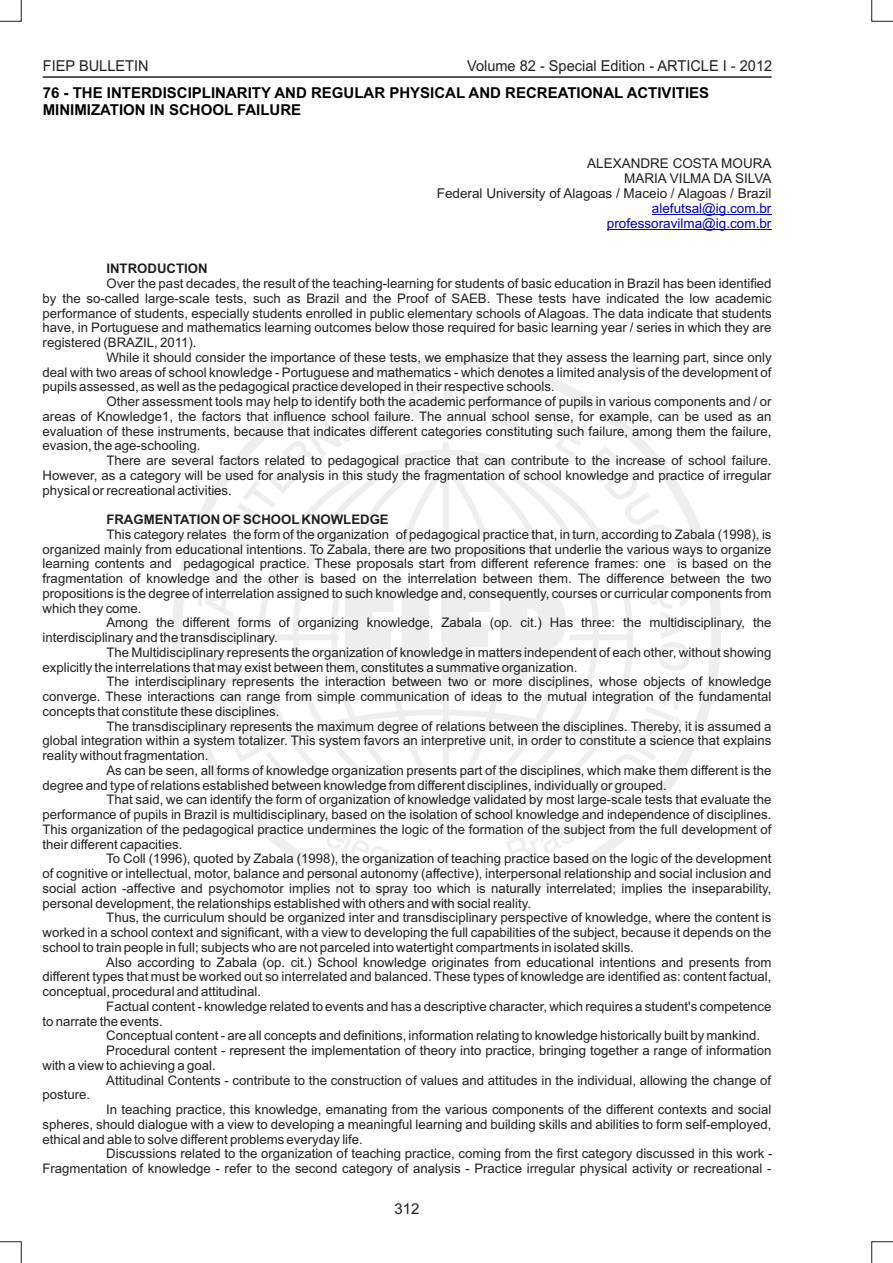
<style>
.page{position:relative;width:893px;height:1263px;background:#fff}
.page>*{position:absolute;margin:0;border:0;box-sizing:border-box;transform-origin:0 0}
.t1{font:700 15px/16.8px "Arial";color:#000}
.t2{font:15px "Arial";color:#231f20}
.t3{font:13.5px/15.1px "Arial";color:#231f20;text-align:right}
.t4{font:13.5px/15.1px "Arial";color:#0000c4;text-align:right}
.t5{font:13.2px "Arial";color:#231f20}
.t6{font:700 13.2px "Arial";color:#231f20}
</style>
<div class="page">
<svg style="left:871px;top:0;width:22px;height:22px"></svg>
<svg style="left:0;top:0;width:22px;height:22px"></svg>
<svg style="left:0;top:1241px;width:22px;height:22px"></svg>
<svg style="left:871px;top:1241px;width:22px;height:22px"></svg>
<hr style="left:43px;top:76px;width:729px;height:2px;background:#231f20">
<hr style="left:652px;top:214px;width:119px;height:1px;background:#0000c4">
<hr style="left:607px;top:229px;width:164px;height:1px;background:#0000c4">
<p class="t2" style="left:43px;top:60px;width:107px">FIEP BULLETIN</p>
<p class="t2" style="left:467px;top:60px;width:307px">Volume 82 - Special Edition - ARTICLE I - 2012</p>
<p class="t1" style="left:43px;top:86px;width:668px">76 - THE INTERDISCIPLINARITY AND REGULAR PHYSICAL AND RECREATIONAL ACTIVITIES<br>MINIMIZATION IN SCHOOL FAILURE</p>
<p class="t3" style="left:437px;top:157px;width:336px">ALEXANDRE COSTA MOURA<br>MARIA VILMA DA SILVA<br>Federal University of Alagoas / Maceio / Alagoas / Brazil</p>
<p class="t4" style="left:607px;top:202px;width:166px">alefutsal@ig.com.br professoravilma@ig.com.br</p>
<p class="t6" style="left:106px;top:264px;width:103px">INTRODUCTION</p>
<p class="t5" style="left:106px;top:279px;width:667px">Over the past decades, the result of the teaching-learning for students of basic education in Brazil has been identified</p>
<p class="t5" style="left:43px;top:293px;width:730px">by the so-called large-scale tests, such as Brazil and the Proof of SAEB. These tests have indicated the low academic</p>
<p class="t5" style="left:43px;top:308px;width:730px">performance of students, especially students enrolled in public elementary schools of Alagoas. The data indicate that students</p>
<p class="t5" style="left:43px;top:323px;width:730px">have, in Portuguese and mathematics learning outcomes below those required for basic learning year / series in which they are</p>
<p class="t5" style="left:43px;top:338px;width:155px">registered (BRAZIL, 2011).</p>
<p class="t5" style="left:106px;top:352px;width:667px">While it should consider the importance of these tests, we emphasize that they assess the learning part, since only</p>
<p class="t5" style="left:43px;top:367px;width:730px">deal with two areas of school knowledge - Portuguese and mathematics - which denotes a limited analysis of the development of</p>
<p class="t5" style="left:43px;top:382px;width:514px">pupils assessed, as well as the pedagogical practice developed in their respective schools.</p>
<p class="t5" style="left:106px;top:397px;width:667px">Other assessment tools may help to identify both the academic performance of pupils in various components and / or</p>
<p class="t5" style="left:43px;top:411px;width:730px">areas of Knowledge1, the factors that influence school failure. The annual school sense, for example, can be used as an</p>
<p class="t5" style="left:43px;top:426px;width:730px">evaluation of these instruments, because that indicates different categories constituting such failure, among them the failure,</p>
<p class="t5" style="left:43px;top:441px;width:159px">evasion, the age-schooling.</p>
<p class="t5" style="left:106px;top:455px;width:667px">There are several factors related to pedagogical practice that can contribute to the increase of school failure.</p>
<p class="t5" style="left:43px;top:470px;width:730px">However, as a category will be used for analysis in this study the fragmentation of school knowledge and practice of irregular</p>
<p class="t5" style="left:43px;top:485px;width:191px">physical or recreational activities.</p>
<p class="t6" style="left:106px;top:514px;width:284px">FRAGMENTATION OF SCHOOL KNOWLEDGE</p>
<p class="t5" style="left:106px;top:529px;width:667px">This category relates the form of the organization of pedagogical practice that, in turn, according to Zabala (1998), is</p>
<p class="t5" style="left:43px;top:544px;width:730px">organized mainly from educational intentions. To Zabala, there are two propositions that underlie the various ways to organize</p>
<p class="t5" style="left:43px;top:559px;width:730px">learning contents and pedagogical practice. These proposals start from different reference frames: one is based on the</p>
<p class="t5" style="left:43px;top:573px;width:730px">fragmentation of knowledge and the other is based on the interrelation between them. The difference between the two</p>
<p class="t5" style="left:43px;top:588px;width:730px">propositions is the degree of interrelation assigned to such knowledge and, consequently, courses or curricular components from</p>
<p class="t5" style="left:43px;top:603px;width:101px">which they come.</p>
<p class="t5" style="left:106px;top:618px;width:667px">Among the different forms of organizing knowledge, Zabala (op. cit.) Has three: the multidisciplinary, the</p>
<p class="t5" style="left:43px;top:632px;width:237px">interdisciplinary and the transdisciplinary.</p>
<p class="t5" style="left:106px;top:647px;width:667px">The Multidisciplinary represents the organization of knowledge in matters independent of each other, without showing</p>
<p class="t5" style="left:43px;top:662px;width:536px">explicitly the interrelations that may exist between them, constitutes a summative organization.</p>
<p class="t5" style="left:106px;top:677px;width:667px">The interdisciplinary represents the interaction between two or more disciplines, whose objects of knowledge</p>
<p class="t5" style="left:43px;top:691px;width:730px">converge. These interactions can range from simple communication of ideas to the mutual integration of the fundamental</p>
<p class="t5" style="left:43px;top:706px;width:238px">concepts that constitute these disciplines.</p>
<p class="t5" style="left:106px;top:721px;width:667px">The transdisciplinary represents the maximum degree of relations between the disciplines. Thereby, it is assumed a</p>
<p class="t5" style="left:43px;top:736px;width:730px">global integration within a system totalizer. This system favors an interpretive unit, in order to constitute a science that explains</p>
<p class="t5" style="left:43px;top:750px;width:167px">reality without fragmentation.</p>
<p class="t5" style="left:106px;top:765px;width:667px">As can be seen, all forms of knowledge organization presents part of the disciplines, which make them different is the</p>
<p class="t5" style="left:43px;top:780px;width:626px">degree and type of relations established between knowledge from different disciplines, individually or grouped.</p>
<p class="t5" style="left:106px;top:795px;width:667px">That said, we can identify the form of organization of knowledge validated by most large-scale tests that evaluate the</p>
<p class="t5" style="left:43px;top:809px;width:730px">performance of pupils in Brazil is multidisciplinary, based on the isolation of school knowledge and independence of disciplines.</p>
<p class="t5" style="left:43px;top:824px;width:730px">This organization of the pedagogical practice undermines the logic of the formation of the subject from the full development of</p>
<p class="t5" style="left:43px;top:839px;width:141px">their different capacities.</p>
<p class="t5" style="left:106px;top:854px;width:667px">To Coll (1996), quoted by Zabala (1998), the organization of teaching practice based on the logic of the development</p>
<p class="t5" style="left:43px;top:868px;width:730px">of cognitive or intellectual, motor, balance and personal autonomy (affective), interpersonal relationship and social inclusion and</p>
<p class="t5" style="left:43px;top:883px;width:730px">social action -affective and psychomotor implies not to spray too which is naturally interrelated; implies the inseparability,</p>
<p class="t5" style="left:43px;top:898px;width:490px">personal development, the relationships established with others and with social reality.</p>
<p class="t5" style="left:106px;top:913px;width:667px">Thus, the curriculum should be organized inter and transdisciplinary perspective of knowledge, where the content is</p>
<p class="t5" style="left:43px;top:927px;width:730px">worked in a school context and significant, with a view to developing the full capabilities of the subject, because it depends on the</p>
<p class="t5" style="left:43px;top:942px;width:593px">school to train people in full; subjects who are not parceled into watertight compartments in isolated skills.</p>
<p class="t5" style="left:106px;top:957px;width:667px">Also according to Zabala (op. cit.) School knowledge originates from educational intentions and presents from</p>
<p class="t5" style="left:43px;top:972px;width:730px">different types that must be worked out so interrelated and balanced. These types of knowledge are identified as: content factual,</p>
<p class="t5" style="left:43px;top:986px;width:220px">conceptual, procedural and attitudinal.</p>
<p class="t5" style="left:106px;top:1001px;width:667px">Factual content - knowledge related to events and has a descriptive character, which requires a student's competence</p>
<p class="t5" style="left:43px;top:1016px;width:122px">to narrate the events.</p>
<p class="t5" style="left:106px;top:1031px;width:655px">Conceptual content - are all concepts and definitions, information relating to knowledge historically built by mankind.</p>
<p class="t5" style="left:106px;top:1045px;width:667px">Procedural content - represent the implementation of theory into practice, bringing together a range of information</p>
<p class="t5" style="left:42px;top:1060px;width:175px">with a view to achieving a goal.</p>
<p class="t5" style="left:106px;top:1075px;width:666px">Attitudinal Contents - contribute to the construction of values and attitudes in the individual, allowing the change of</p>
<p class="t5" style="left:42px;top:1090px;width:49px">posture.</p>
<p class="t5" style="left:106px;top:1104px;width:667px">In teaching practice, this knowledge, emanating from the various components of the different contexts and social</p>
<p class="t5" style="left:42px;top:1119px;width:730px">spheres, should dialogue with a view to developing a meaningful learning and building skills and abilities to form self-employed,</p>
<p class="t5" style="left:42px;top:1134px;width:322px">ethical and able to solve different problems everyday life.</p>
<p class="t5" style="left:106px;top:1149px;width:668px">Discussions related to the organization of teaching practice, coming from the first category discussed in this work -</p>
<p class="t5" style="left:42px;top:1163px;width:730px">Fragmentation of knowledge - refer to the second category of analysis - Practice irregular physical activity or recreational -</p>
<p class="t2" style="left:395px;top:1203px;width:27px">312</p>
</div>
